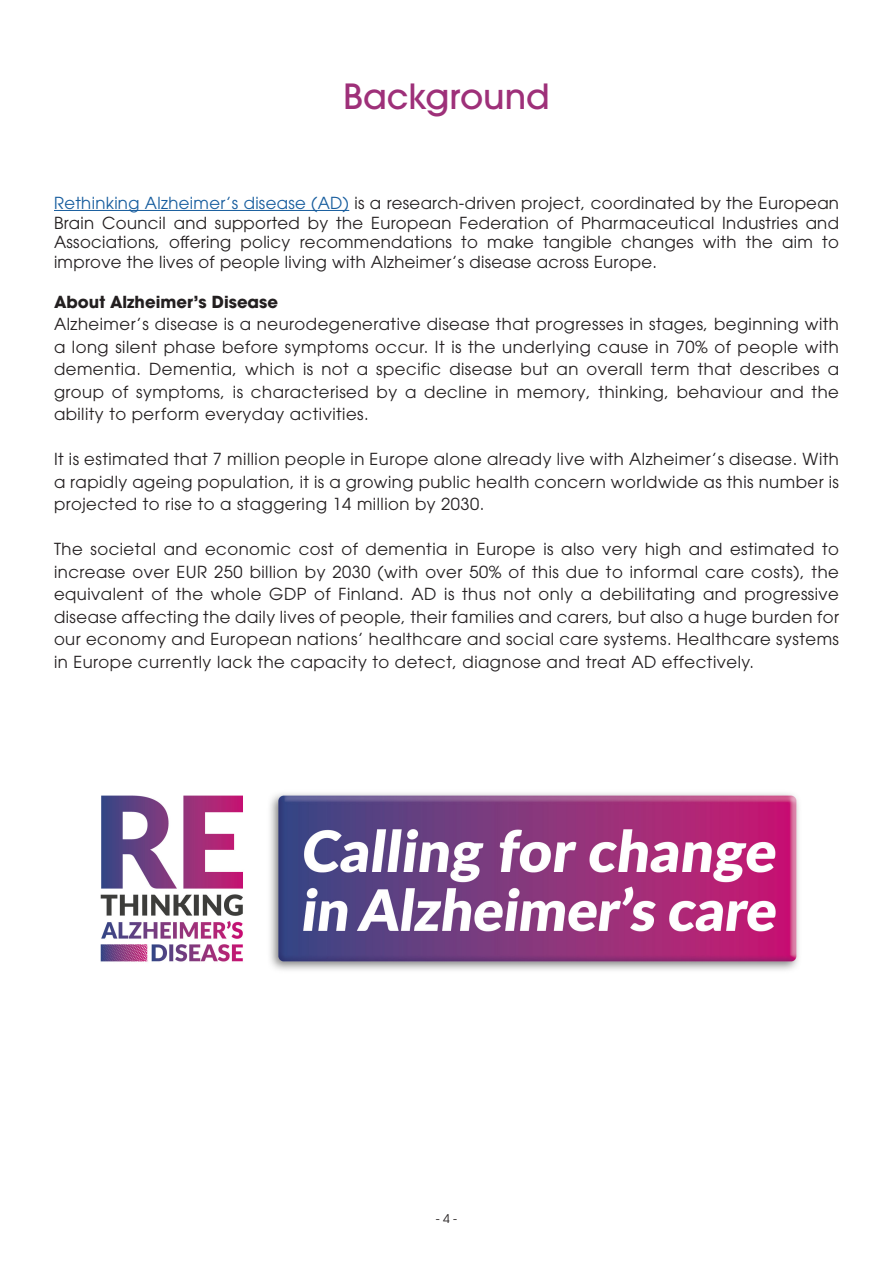
<style>
.page{position:relative;width:893px;height:1263px;background:#fff}
.page>*{position:absolute;margin:0;border:0;box-sizing:border-box;transform-origin:0 0}
.t1{font:500 34.5px "ITC Avant Garde Pro";color:#9e3079}
.t2{font:16.5px/22.5px "ITC Avant Garde Pro";letter-spacing:.03em;color:#231f20;text-align:justify}
.t3{font:700 16.5px "ITC Avant Garde Pro";color:#231f20}
.t4{font:12px "ITC Avant Garde Pro";color:#231f20}
.s1{color:#175d9e}
</style>
<div class="page">
<hr style="left:54px;top:210px;width:295px;height:1px;background:#175d9e">
<img style="left:100px;top:793px;width:699px;height:177px">
<p class="t1" style="left:343px;top:75px;width:208px">Background</p>
<p class="t2" style="left:54px;top:193px;width:786px;line-height:19.8px"><span class="s1">Rethinking Alzheimer’s disease (AD)</span> is a research-driven project, coordinated by the European Brain Council and supported by the European Federation of Pharmaceutical Industries and Associations, offering policy recommendations to make tangible changes with the aim to improve the lives of people living with Alzheimer’s disease across Europe.</p>
<p class="t3" style="left:54px;top:291px;width:226px">About Alzheimer’s Disease</p>
<p class="t2" style="left:54px;top:313px;width:786px">Alzheimer’s disease is a neurodegenerative disease that progresses in stages, beginning with a long silent phase before symptoms occur. It is the underlying cause in 70% of people with dementia. Dementia, which is not a specific disease but an overall term that describes a group of symptoms, is characterised by a decline in memory, thinking, behaviour and the ability to perform everyday activities.</p>
<p class="t2" style="left:54px;top:448px;width:786px">It is estimated that 7 million people in Europe alone already live with Alzheimer’s disease. With a rapidly ageing population, it is a growing public health concern worldwide as this number is projected to rise to a staggering 14 million by 2030.</p>
<p class="t2" style="left:54px;top:538px;width:786px">The societal and economic cost of dementia in Europe is also very high and estimated to increase over EUR 250 billion by 2030 (with over 50% of this due to informal care costs), the equivalent of the whole GDP of Finland. AD is thus not only a debilitating and progressive disease affecting the daily lives of people, their families and carers, but also a huge burden for our economy and European nations’ healthcare and social care systems. Healthcare systems in Europe currently lack the capacity to detect, diagnose and treat AD effectively.</p>
<p class="t4" style="left:436px;top:1211px;width:23px">- 4 -</p>
</div>
